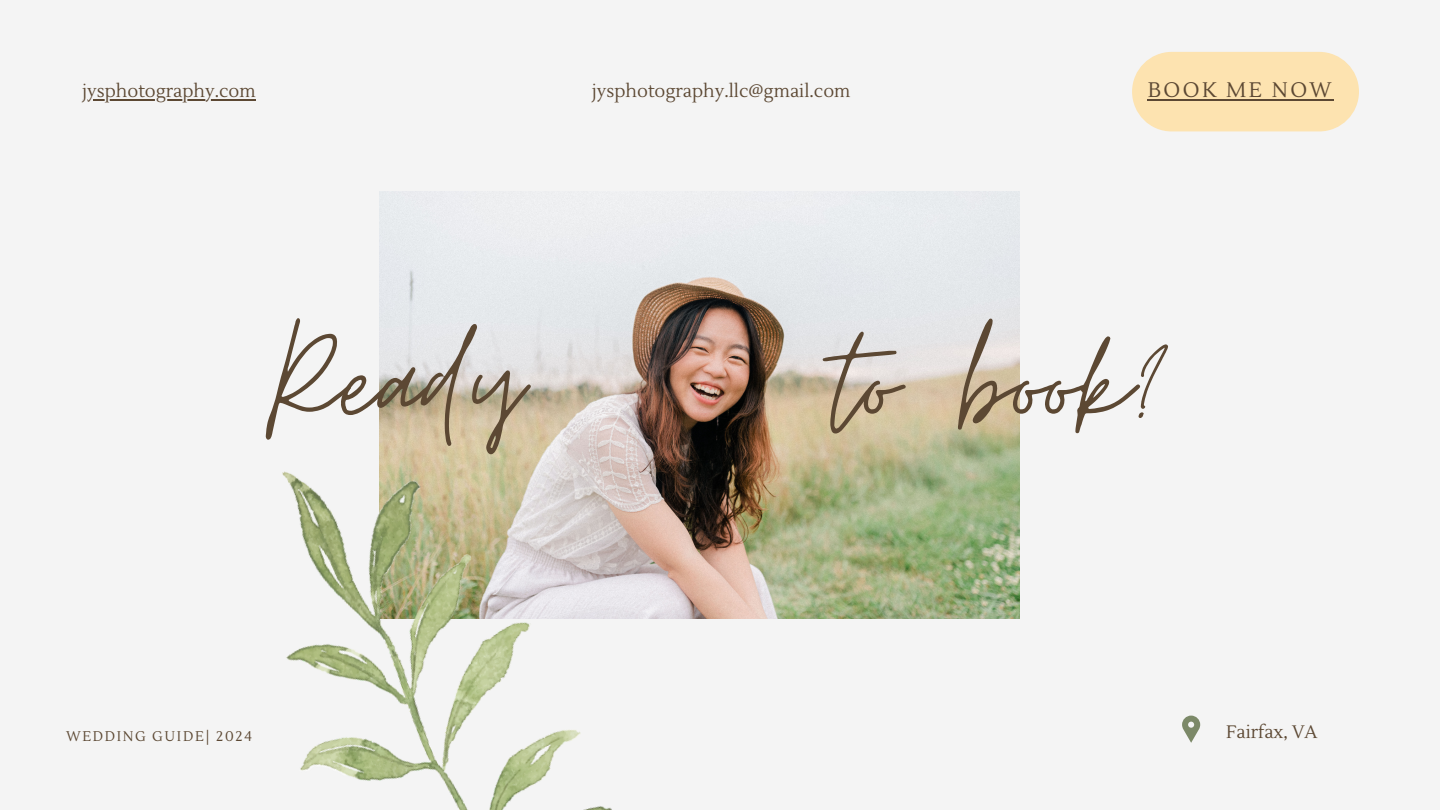
<style>
.page{position:relative;width:1440px;height:810px;background:#f4f4f4}
.page>*{position:absolute;margin:0;border:0;box-sizing:border-box;transform-origin:0 0}
.t1{font:163.4px "Moon Time";color:#5c4833}
.t2{font:21px "Lustria";letter-spacing:.115em;color:#5c4833}
.t3{font:18px "Lustria";color:#5c4833}
.t4{font:14px "Lustria";letter-spacing:.115em;color:#5c4833}
</style>
<div class="page">
<img style="left:380px;top:191px;width:639px;height:428px">
<svg style="left:1182px;top:716px;width:18px;height:27px"></svg>
<div style="left:1132px;top:52px;width:227px;height:80px;background:#fde3b0;border-radius:40px"></div>
<hr style="left:1148px;top:99px;width:186px;height:1px;background:#5c4833">
<hr style="left:82px;top:99px;width:174px;height:1px;background:#5c4833">
<img style="left:282px;top:405px;width:402px;height:405px">
<p class="t3" style="left:82px;top:80px;width:175px">jysphotography.com</p>
<p class="t3" style="left:592px;top:80px;width:260px">jysphotography.llc@gmail.com</p>
<p class="t2" style="left:1148px;top:77px;width:185px">BOOK ME NOW</p>
<p class="t1" style="left:266px;top:283px;width:258px">Ready</p>
<p class="t1" style="left:833px;top:283px;width:343px">to book?</p>
<p class="t4" style="left:66px;top:728px;width:187px">WEDDING GUIDE| 2024</p>
<p class="t3" style="left:1226px;top:721px;width:93px">Fairfax, VA</p>
</div>
